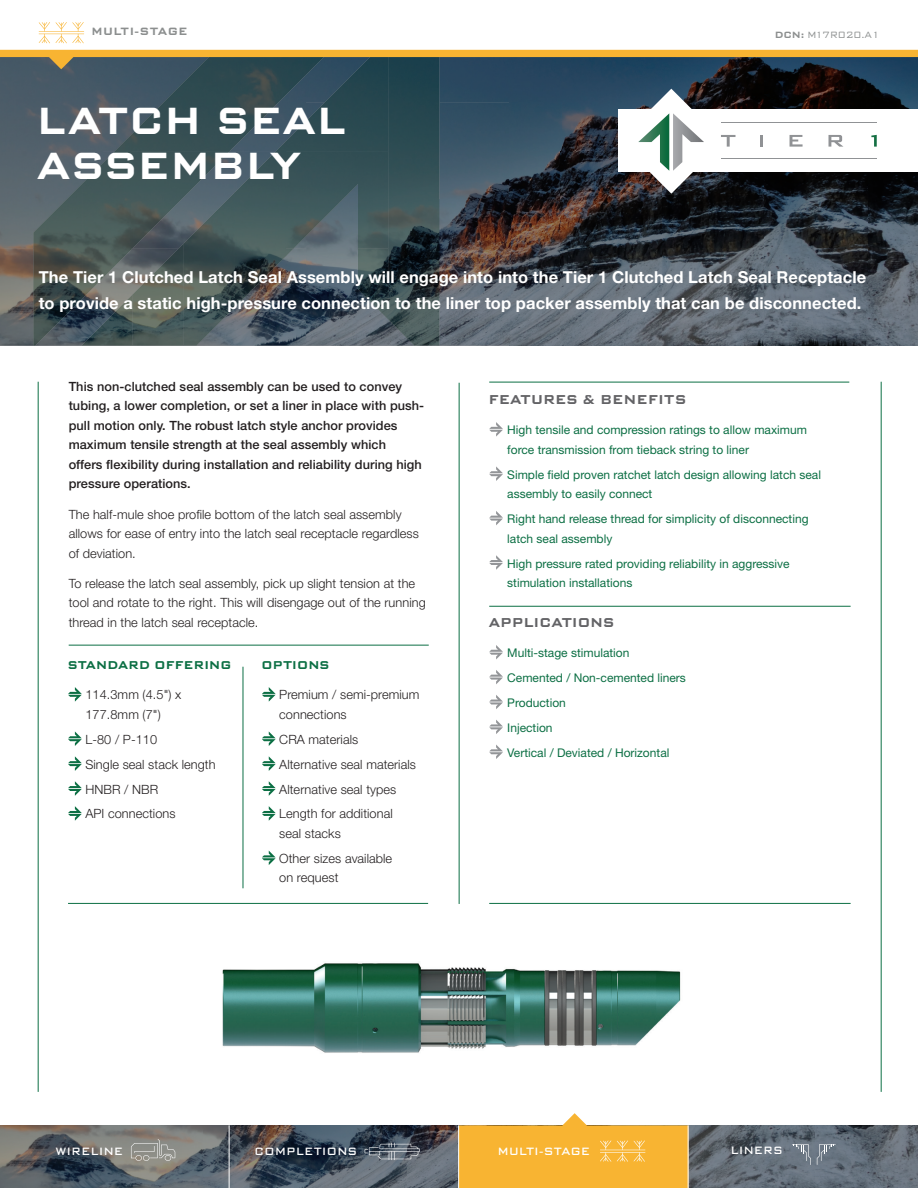
<style>
.page{position:relative;width:918px;height:1188px;background:#fff}
.page>*{position:absolute;margin:0;border:0;box-sizing:border-box;transform-origin:0 0}
.t1{font:700 37.5px/45px "Bank Gothic Pro";letter-spacing:.07em;color:#fff}
.t2{font:700 16.5px/25.5px "Helvetica Neue LT Std";letter-spacing:.005em;color:#fff}
.t3{font:300 12.75px/24.9px "Helvetica Neue LT Std";letter-spacing:.005em;color:#231f20}
.t4{font:500 12.75px/19.5px "Helvetica Neue LT Std";letter-spacing:.005em;color:#231f20}
.t5{font:700 12.75px "Bank Gothic Pro";letter-spacing:.07em;color:#636366}
.t6{font:12px/19.5px "Helvetica Neue LT Std";color:#0c6f44}
.t7{font:700 11.25px "Bank Gothic Pro";letter-spacing:.07em;color:#0c6f44}
.t8{font:500 10.5px "Bank Gothic Pro";letter-spacing:.11em;color:#fff}
.t9{font:700 10.5px "Bank Gothic Pro";letter-spacing:.11em;color:#8c8f8f}
.t10{font:300 9px "Bank Gothic Pro";letter-spacing:.06em;color:#8c8f8f}
.s1{font-weight:700}
</style>
<div class="page">
<img style="left:0;top:69px;width:306px;height:277px">
<div style="left:439px;top:69px;width:122px;height:33px;background:#29475f"></div>
<img style="left:561px;top:69px;width:357px;height:277px">
<img style="left:306px;top:297px;width:51px;height:49px">
<img style="left:439px;top:102px;width:71px;height:195px">
<img style="left:510px;top:102px;width:51px;height:244px">
<img style="left:357px;top:297px;width:9px;height:49px">
<img style="left:439px;top:297px;width:71px;height:49px">
<img style="left:286px;top:69px;width:153px;height:228px">
<img style="left:235px;top:151px;width:51px;height:156px">
<img style="left:184px;top:192px;width:51px;height:154px">
<img style="left:132px;top:248px;width:52px;height:98px">
<img style="left:82px;top:294px;width:51px;height:52px">
<img style="left:366px;top:297px;width:73px;height:49px">
<img style="left:131px;top:69px;width:196px;height:82px">
<img style="left:82px;top:135px;width:49px;height:164px">
<img style="left:33px;top:184px;width:49px;height:162px">
<img style="left:131px;top:151px;width:98px;height:97px">
<svg style="left:39px;top:22px;width:45px;height:21px"></svg>
<svg style="left:0;top:50px;width:918px;height:19px"></svg>
<img style="left:0;top:1125px;width:918px;height:63px">
<hr style="left:688px;top:1125px;width:1px;height:63px;background:#fff">
<hr style="left:229px;top:1125px;width:1px;height:63px;background:#fff">
<hr style="left:458px;top:1125px;width:1px;height:63px;background:#fff">
<svg style="left:365px;top:1143px;width:55px;height:17px"></svg>
<svg style="left:131px;top:1139px;width:44px;height:22px"></svg>
<svg style="left:459px;top:1113px;width:229px;height:75px"></svg>
<svg style="left:792px;top:1144px;width:19px;height:21px"></svg>
<svg style="left:817px;top:1144px;width:19px;height:21px"></svg>
<div style="left:619px;top:109px;width:299px;height:63px;background:#fff"></div>
<svg style="left:619px;top:89px;width:116px;height:105px"></svg>
<svg style="left:760px;top:135px;width:3px;height:12px"></svg>
<svg style="left:790px;top:135px;width:13px;height:12px"></svg>
<svg style="left:829px;top:135px;width:14px;height:12px"></svg>
<svg style="left:871px;top:135px;width:6px;height:12px"></svg>
<hr style="left:721px;top:123px;width:156px;height:1px;background:#909295">
<hr style="left:721px;top:158px;width:156px;height:1px;background:#909295">
<svg style="left:68px;top:687px;width:14px;height:15px"></svg>
<svg style="left:68px;top:731px;width:14px;height:15px"></svg>
<svg style="left:68px;top:756px;width:14px;height:15px"></svg>
<svg style="left:68px;top:781px;width:14px;height:15px"></svg>
<svg style="left:68px;top:806px;width:14px;height:15px"></svg>
<svg style="left:262px;top:687px;width:14px;height:15px"></svg>
<svg style="left:262px;top:731px;width:14px;height:15px"></svg>
<svg style="left:262px;top:756px;width:14px;height:15px"></svg>
<svg style="left:262px;top:781px;width:14px;height:15px"></svg>
<svg style="left:262px;top:806px;width:14px;height:15px"></svg>
<svg style="left:262px;top:851px;width:14px;height:14px"></svg>
<img style="left:222px;top:963px;width:459px;height:90px">
<hr style="left:459px;top:383px;width:1px;height:521px;background:#0c6f44">
<hr style="left:489px;top:382px;width:360px;height:1px;background:#0c6f44">
<hr style="left:69px;top:645px;width:360px;height:1px;background:#0c6f44">
<hr style="left:68px;top:903px;width:360px;height:1px;background:#0c6f44">
<hr style="left:243px;top:667px;width:1px;height:221px;background:#0c6f44">
<hr style="left:881px;top:382px;width:1px;height:710px;background:#0c6f44">
<hr style="left:38px;top:382px;width:1px;height:710px;background:#0c6f44">
<hr style="left:489px;top:606px;width:362px;height:1px;background:#0c6f44">
<hr style="left:489px;top:903px;width:362px;height:1px;background:#0c6f44">
<svg style="left:489px;top:422px;width:14px;height:15px"></svg>
<svg style="left:489px;top:466px;width:14px;height:15px"></svg>
<svg style="left:489px;top:511px;width:14px;height:14px"></svg>
<svg style="left:489px;top:555px;width:14px;height:15px"></svg>
<svg style="left:489px;top:645px;width:14px;height:14px"></svg>
<svg style="left:489px;top:670px;width:14px;height:14px"></svg>
<svg style="left:489px;top:695px;width:14px;height:14px"></svg>
<svg style="left:489px;top:720px;width:14px;height:14px"></svg>
<svg style="left:489px;top:745px;width:14px;height:14px"></svg>
<p class="t9" style="left:92px;top:25px;width:97px">MULTI-STAGE</p>
<h1 class="t1" style="left:38px;top:98px;width:309px">LATCH SEAL<br>ASSEMBLY</h1>
<p class="t10" style="left:775px;top:30px;width:106px"><span class="s1">DCN:</span> M17R020.A1</p>
<p class="t2" style="left:39px;top:264px;width:829px">The Tier 1 Clutched Latch Seal Assembly will engage into into the Tier 1 Clutched Latch Seal Receptacle to provide a static high-pressure connection to the liner top packer assembly that can be disconnected.</p>
<p class="t4" style="left:69px;top:376px;width:357px">This non-clutched seal assembly can be used to convey tubing, a lower completion, or set a liner in place with push&shy;pull motion only. The robust latch style anchor provides maximum tensile strength at the seal assembly which<br>offers flexibility during installation and reliability during high pressure operations.</p>
<p class="t3" style="left:69px;top:504px;width:352px;line-height:19.5px">The half-mule shoe profile bottom of the latch seal assembly allows for ease of entry into the latch seal receptacle regardless of deviation.</p>
<p class="t3" style="left:69px;top:573px;width:359px;line-height:19.5px">To release the latch seal assembly, pick up slight tension at the tool and rotate to the right. This will disengage out of the running thread in the latch seal receptacle.</p>
<p class="t7" style="left:68px;top:658px;width:164px">STANDARD OFFERING</p>
<p class="t3" style="left:85px;top:685px;width:97px;line-height:19.5px">114.3mm (4.5") x<br>177.8mm (7")</p>
<p class="t3" style="left:85px;top:727px;width:132px">L-80 / P-110<br>Single seal stack length<br>HNBR / NBR<br>API connections</p>
<p class="t7" style="left:262px;top:658px;width:69px">OPTIONS</p>
<p class="t3" style="left:279px;top:685px;width:142px;line-height:19.5px">Premium / semi-premium connections</p>
<p class="t3" style="left:279px;top:727px;width:138px">CRA materials<br>Alternative seal materials<br>Alternative seal types<br>Length for additional</p>
<p class="t3" style="left:279px;top:821px;width:114px">seal stacks<br>Other sizes available</p>
<p class="t3" style="left:279px;top:865px;width:61px">on request</p>
<p class="t5" style="left:489px;top:392px;width:198px">FEATURES &amp; BENEFITS</p>
<p class="t6" style="left:507px;top:420px;width:301px">High tensile and compression ratings to allow maximum force transmission from tieback string to liner</p>
<p class="t6" style="left:507px;top:465px;width:315px">Simple eld proven ratchet latch design allowing latch seal assembly to easily connect</p>
<p class="t6" style="left:507px;top:509px;width:303px">Right hand release thread for simplicity of disconnecting latch seal assembly</p>
<p class="t6" style="left:507px;top:553px;width:284px">High pressure rated providing reliability in aggressive stimulation installations</p>
<p class="t5" style="left:489px;top:615px;width:126px">APPLICATIONS</p>
<p class="t6" style="left:507px;top:640px;width:180px;line-height:24.9px">Multi-stage stimulation<br>Cemented / Non-cemented liners<br>Production<br>Injection<br>Vertical / Deviated / Horizontal</p>
<p class="t8" style="left:56px;top:1145px;width:68px">WIRELINE</p>
<p class="t8" style="left:255px;top:1145px;width:103px">COMPLETIONS</p>
<p class="t8" style="left:498px;top:1145px;width:93px">MULTI-STAGE</p>
<p class="t8" style="left:731px;top:1144px;width:53px">LINERS</p>
</div>
